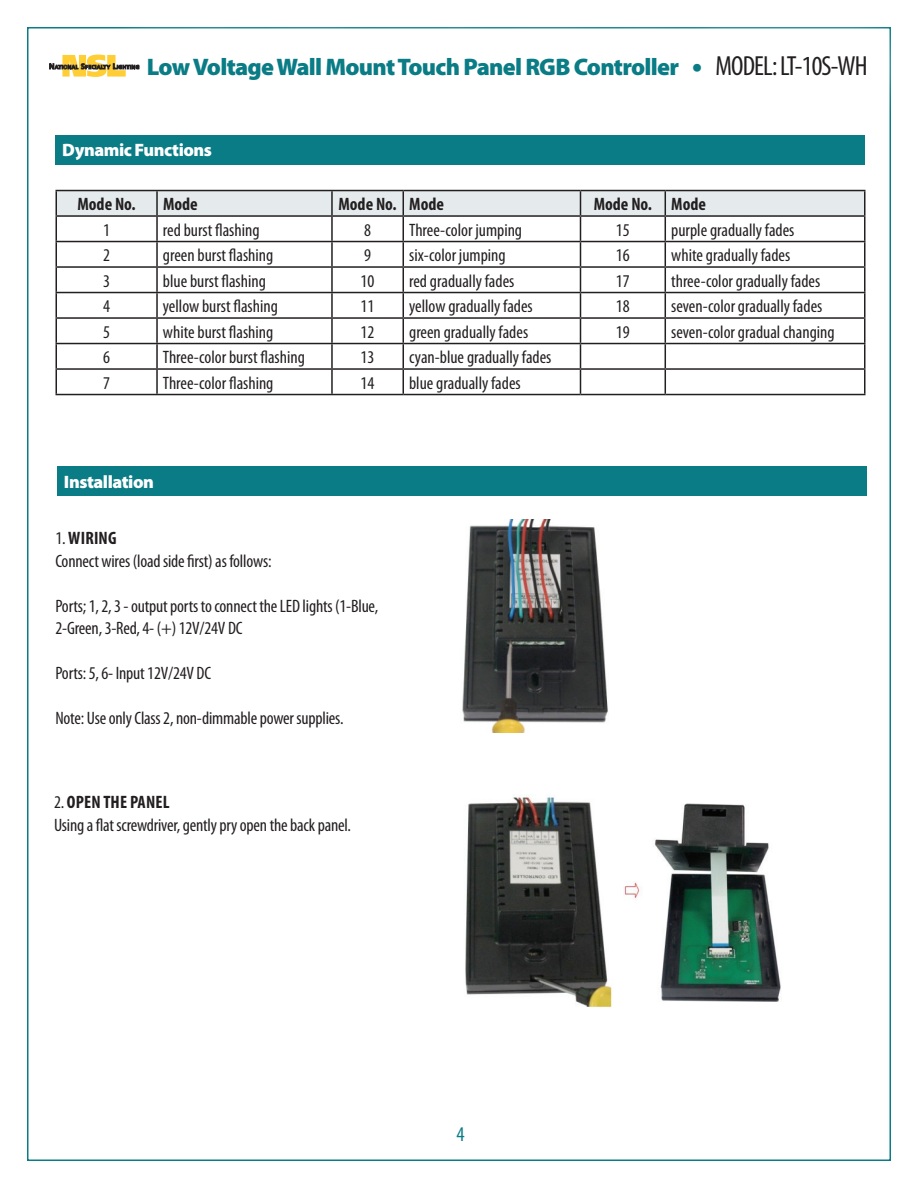
<style>
.page{position:relative;width:918px;height:1188px;background:#fff}
.page>*{position:absolute;margin:0;border:0;box-sizing:border-box;transform-origin:0 0}
.t1{font:900 24px "Myriad Pro";letter-spacing:-.03em;color:#097c85}
.t2{font:condensed 21px "Myriad Pro";color:#097c85}
.t3{font:condensed 18px/22.5px "Myriad Pro";color:#231f20}
.t4{font:700 condensed 18px "Myriad Pro";color:#231f20}
.t5{font:900 18px "Myriad Pro";letter-spacing:-.025em;color:#fff}
.s1{font-size:27.75px}
.s2{font-weight:400;font-stretch:condensed;font-size:27.75px;color:#231f20}
.s3{font-weight:700}
</style>
<div class="page">
<img style="left:465px;top:797px;width:316px;height:211px">
<div style="left:57px;top:467px;width:810px;height:29px;background:#097c85"></div>
<img style="left:462px;top:520px;width:146px;height:213px">
<div style="left:56px;top:135px;width:810px;height:29px;background:#097c85"></div>
<hr style="left:56px;top:190px;width:101px;height:1px;background:#231f20">
<hr style="left:157px;top:190px;width:175px;height:1px;background:#231f20">
<hr style="left:332px;top:190px;width:71px;height:1px;background:#231f20">
<hr style="left:403px;top:190px;width:177px;height:1px;background:#231f20">
<hr style="left:580px;top:190px;width:85px;height:1px;background:#231f20">
<hr style="left:665px;top:190px;width:200px;height:1px;background:#231f20">
<hr style="left:864px;top:217px;width:2px;height:24px;background:#231f20">
<hr style="left:864px;top:242px;width:2px;height:24px;background:#231f20">
<hr style="left:864px;top:268px;width:2px;height:24px;background:#231f20">
<hr style="left:864px;top:293px;width:2px;height:24px;background:#231f20">
<hr style="left:864px;top:319px;width:2px;height:24px;background:#231f20">
<hr style="left:864px;top:344px;width:2px;height:24px;background:#231f20">
<hr style="left:864px;top:370px;width:2px;height:24px;background:#231f20">
<hr style="left:56px;top:394px;width:101px;height:1px;background:#231f20">
<hr style="left:157px;top:394px;width:175px;height:1px;background:#231f20">
<hr style="left:332px;top:394px;width:71px;height:1px;background:#231f20">
<hr style="left:403px;top:394px;width:177px;height:1px;background:#231f20">
<hr style="left:580px;top:394px;width:85px;height:1px;background:#231f20">
<hr style="left:665px;top:394px;width:200px;height:1px;background:#231f20">
<svg style="left:56px;top:191px;width:809px;height:203px"></svg>
<hr style="left:864px;top:191px;width:2px;height:24px;background:#231f20">
<svg style="left:49px;top:55px;width:90px;height:22px"></svg>
<h1 class="t1" style="left:147px;top:51px;width:722px">Low Voltage Wall Mount Touch Panel RGB Controller <span class="s1">•</span> <span class="s2">MODEL: LT-10S-WH</span></h1>
<p class="t5" style="left:62px;top:138px;width:151px">Dynamic Functions</p>
<p class="t4" style="left:77px;top:193px;width:60px">Mode No.</p>
<p class="t4" style="left:163px;top:193px;width:36px">Mode</p>
<p class="t4" style="left:338px;top:193px;width:107px">Mode No. Mode</p>
<p class="t4" style="left:594px;top:193px;width:114px">Mode No. Mode</p>
<p class="t3" style="left:103px;top:218px;width:8px">1</p>
<p class="t3" style="left:163px;top:218px;width:98px">red burst flashing</p>
<p class="t3" style="left:364px;top:218px;width:8px">8</p>
<p class="t3" style="left:409px;top:218px;width:114px">Three-color jumping</p>
<p class="t3" style="left:616px;top:218px;width:15px">15</p>
<p class="t3" style="left:671px;top:218px;width:125px">purple gradually fades</p>
<p class="t3" style="left:103px;top:244px;width:8px">2</p>
<p class="t3" style="left:163px;top:244px;width:112px">green burst flashing</p>
<p class="t3" style="left:364px;top:244px;width:8px">9</p>
<p class="t3" style="left:409px;top:244px;width:98px">six-color jumping</p>
<p class="t3" style="left:616px;top:244px;width:15px">16</p>
<p class="t3" style="left:671px;top:244px;width:121px">white gradually fades</p>
<p class="t3" style="left:103px;top:269px;width:8px">3</p>
<p class="t3" style="left:163px;top:269px;width:104px">blue burst flashing</p>
<p class="t3" style="left:361px;top:269px;width:15px">10</p>
<p class="t3" style="left:409px;top:269px;width:107px">red gradually fades</p>
<p class="t3" style="left:616px;top:269px;width:15px">17</p>
<p class="t3" style="left:671px;top:269px;width:151px">three-color gradually fades</p>
<p class="t3" style="left:103px;top:295px;width:8px">4</p>
<p class="t3" style="left:163px;top:295px;width:116px">yellow burst flashing</p>
<p class="t3" style="left:361px;top:295px;width:15px">11</p>
<p class="t3" style="left:409px;top:295px;width:125px">yellow gradually fades</p>
<p class="t3" style="left:616px;top:295px;width:15px">18</p>
<p class="t3" style="left:671px;top:295px;width:153px">seven-color gradually fades</p>
<p class="t3" style="left:103px;top:320px;width:8px">5</p>
<p class="t3" style="left:163px;top:320px;width:112px">white burst flashing</p>
<p class="t3" style="left:361px;top:320px;width:15px">12</p>
<p class="t3" style="left:409px;top:320px;width:121px">green gradually fades</p>
<p class="t3" style="left:616px;top:320px;width:15px">19</p>
<p class="t3" style="left:671px;top:320px;width:165px">seven-color gradual changing</p>
<p class="t3" style="left:103px;top:346px;width:8px">6</p>
<p class="t3" style="left:163px;top:346px;width:144px">Three-color burst flashing</p>
<p class="t3" style="left:361px;top:346px;width:15px">13</p>
<p class="t3" style="left:409px;top:346px;width:144px">cyan-blue gradually fades</p>
<p class="t3" style="left:103px;top:371px;width:8px">7</p>
<p class="t3" style="left:163px;top:371px;width:112px">Three-color flashing</p>
<p class="t3" style="left:361px;top:371px;width:15px">14</p>
<p class="t3" style="left:409px;top:371px;width:113px">blue gradually fades</p>
<p class="t5" style="left:64px;top:470px;width:91px">Installation</p>
<p class="t3" style="left:55px;top:527px;width:218px">1. <span class="s3">Wiring<br></span>Connect wires (load side first) as follows:</p>
<p class="t3" style="left:55px;top:594px;width:324px">Ports; 1, 2, 3 - output ports to connect the LED lights (1-Blue,<br>2-Green, 3-Red, 4- (+) 12V/24V DC</p>
<p class="t3" style="left:55px;top:662px;width:157px">Ports: 5, 6- Input 12V/24V DC</p>
<p class="t3" style="left:55px;top:707px;width:290px">Note: Use only Class 2, non-dimmable power supplies.</p>
<p class="t3" style="left:54px;top:791px;width:299px">2. <span class="s3">Open the panel<br></span>Using a flat screwdriver, gently pry open the back panel.</p>
<p class="t2" style="left:457px;top:1121px;width:10px">4</p>
</div>
